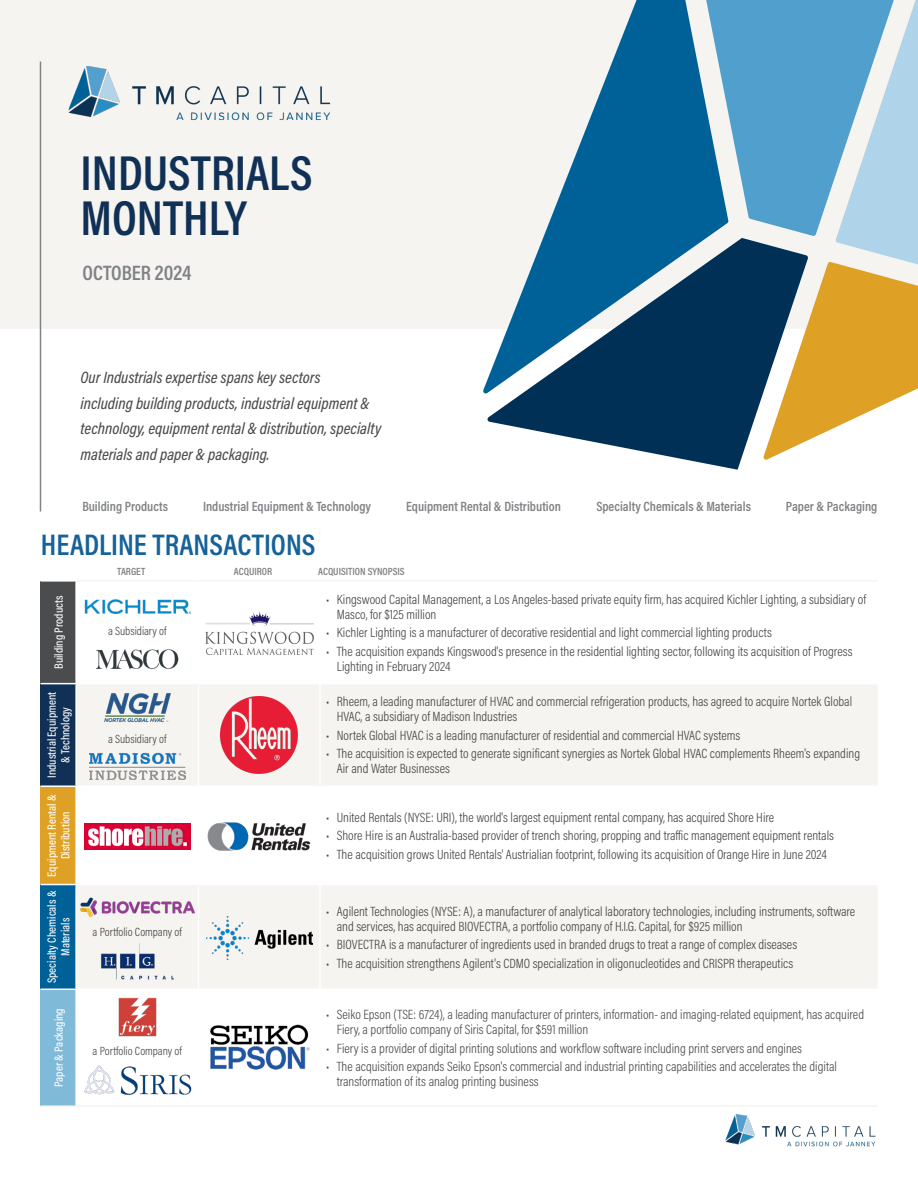
<style>
.page{position:relative;width:918px;height:1188px;background:#fff}
.page>*{position:absolute;margin:0;border:0;box-sizing:border-box;transform-origin:0 0}
.t1{font:600 49.5px/45px "Acumin Pro Cond";color:#103055}
.t2{font:600 30px "Acumin Pro Cond";color:#156199}
.t3{font:600 21px "Acumin Pro Cond";color:#808285}
.t4{font:italic 500 16.5px/25.5px "Acumin Pro Cond";color:#4b4c4d}
.t5{font:300 13.5px/15px "Acumin Pro Cond";color:#474646}
.t6{font:300 13.5px/15px "Acumin Pro Cond";color:#4b4c4d}
.t7{font:600 13.5px "Acumin Pro Cond";color:#808285}
.t8{font:500 12px/13.5px "Acumin Pro Cond";color:#fff;text-align:center}
.t9{font:300 12px "Acumin Pro Cond";color:#474646}
.t10{font:600 10.5px "Acumin Pro Cond";color:#808285}
</style>
<div class="page">
<div style="left:0;top:0;width:918px;height:329px;background:#f5f4f1"></div>
<svg style="left:483px;top:0;width:226px;height:394px"></svg>
<svg style="left:487px;top:238px;width:276px;height:232px;fill:#003056"></svg>
<svg style="left:763px;top:0;width:155px;height:460px"></svg>
<svg style="left:686px;top:0;width:230px;height:236px;fill:#509fcc"></svg>
<hr style="left:40px;top:61px;width:1px;height:450px;background:#808285">
<img style="left:725px;top:1114px;width:151px;height:33px">
<img style="left:68px;top:66px;width:263px;height:55px">
<div style="left:40px;top:581px;width:36px;height:103px;background:#4b4c4d"></div>
<div style="left:40px;top:684px;width:36px;height:102px;background:#103055"></div>
<svg style="left:77px;top:685px;width:800px;height:303px;fill:#f5f4f1"></svg>
<div style="left:40px;top:786px;width:36px;height:99px;background:#dea125"></div>
<div style="left:40px;top:885px;width:36px;height:104px;background:#006098"></div>
<div style="left:40px;top:989px;width:36px;height:117px;background:#7fbad9"></div>
<hr style="left:198px;top:684px;width:1px;height:101px;background:#fff">
<hr style="left:319px;top:684px;width:2px;height:101px;background:#fff">
<hr style="left:76px;top:785px;width:123px;height:2px;background:#fff">
<hr style="left:199px;top:785px;width:121px;height:2px;background:#fff">
<hr style="left:198px;top:787px;width:1px;height:97px;background:#fff">
<hr style="left:320px;top:785px;width:558px;height:2px;background:#fff">
<hr style="left:319px;top:787px;width:2px;height:97px;background:#fff">
<hr style="left:76px;top:884px;width:123px;height:1px;background:#fff">
<hr style="left:199px;top:884px;width:121px;height:1px;background:#fff">
<hr style="left:198px;top:885px;width:1px;height:104px;background:#fff">
<hr style="left:320px;top:884px;width:558px;height:1px;background:#fff">
<hr style="left:319px;top:885px;width:2px;height:104px;background:#fff">
<hr style="left:75px;top:582px;width:2px;height:101px;background:#fff">
<hr style="left:75px;top:684px;width:2px;height:101px;background:#fff">
<hr style="left:75px;top:787px;width:2px;height:97px;background:#fff">
<hr style="left:75px;top:885px;width:2px;height:104px;background:#fff">
<hr style="left:75px;top:990px;width:2px;height:115px;background:#fff">
<hr style="left:40px;top:580px;width:37px;height:2px;background:#fff">
<hr style="left:40px;top:683px;width:36px;height:1px;background:#fff">
<hr style="left:40px;top:785px;width:36px;height:2px;background:#fff">
<hr style="left:40px;top:884px;width:36px;height:1px;background:#fff">
<hr style="left:40px;top:989px;width:36px;height:1px;background:#fff">
<hr style="left:40px;top:1105px;width:36px;height:2px;background:#f5f4f1">
<hr style="left:76px;top:1105px;width:123px;height:2px;background:#f5f4f1">
<hr style="left:199px;top:1105px;width:121px;height:2px;background:#f5f4f1">
<hr style="left:320px;top:1105px;width:558px;height:2px;background:#f5f4f1">
<hr style="left:77px;top:580px;width:122px;height:2px;background:#f5f4f1">
<hr style="left:199px;top:580px;width:121px;height:2px;background:#f5f4f1">
<hr style="left:320px;top:580px;width:558px;height:2px;background:#f5f4f1">
<img style="left:84px;top:599px;width:107px;height:15px">
<img style="left:96px;top:649px;width:83px;height:20px">
<img style="left:205px;top:612px;width:108px;height:43px">
<img style="left:104px;top:690px;width:67px;height:34px">
<img style="left:90px;top:753px;width:95px;height:26px">
<img style="left:221px;top:697px;width:77px;height:77px">
<img style="left:84px;top:824px;width:107px;height:25px">
<img style="left:208px;top:822px;width:102px;height:29px">
<img style="left:80px;top:898px;width:115px;height:19px">
<img style="left:101px;top:943px;width:73px;height:36px">
<img style="left:206px;top:916px;width:106px;height:43px">
<img style="left:118px;top:997px;width:39px;height:40px">
<img style="left:84px;top:1065px;width:108px;height:30px">
<img style="left:210px;top:1024px;width:100px;height:45px">
<p class="t1" style="left:81px;top:149px;width:233px">INDUSTRIALS<br>MONTHLY</p>
<p class="t3" style="left:82px;top:259px;width:111px">OCTOBER 2024</p>
<p class="t4" style="left:81px;top:364px;width:302px">Our Industrials expertise spans key sectors<br>including building products, industrial equipment &amp; technology, equipment rental &amp; distribution, specialty materials and paper &amp; packaging.</p>
<p class="t7" style="left:82px;top:498px;width:87px">Building Products</p>
<p class="t7" style="left:203px;top:498px;width:170px">Industrial Equipment &amp; Technology</p>
<p class="t7" style="left:406px;top:498px;width:156px">Equipment Rental &amp; Distribution</p>
<p class="t7" style="left:596px;top:498px;width:156px">Specialty Chemicals &amp; Materials</p>
<p class="t7" style="left:786px;top:498px;width:93px">Paper &amp; Packaging</p>
<p class="t2" style="left:41px;top:525px;width:276px">HEADLINE TRANSACTIONS</p>
<p class="t10" style="left:117px;top:564px;width:29px">TARGET</p>
<p class="t10" style="left:234px;top:564px;width:40px">ACQUIROR</p>
<p class="t10" style="left:318px;top:564px;width:88px">ACQUISITION SYNOPSIS</p>
<p class="t8" style="left:52px;top:669px;width:75px;rotate:-90deg">Building Products</p>
<p class="t5" style="left:337px;top:591px;width:531px;text-indent:-11px">• Kingswood Capital Management, a Los Angeles-based private equity firm, has acquired Kichler Lighting, a subsidiary of<br>Masco, for $125 million</p>
<p class="t5" style="left:326px;top:625px;width:447px">• Kichler Lighting is a manufacturer of decorative residential and light commercial lighting products</p>
<p class="t5" style="left:337px;top:643px;width:517px;text-indent:-11px">• The acquisition expands Kingswood's presence in the residential lighting sector, following its acquisition of Progress<br>Lighting in February 2024</p>
<p class="t9" style="left:108px;top:623px;width:60px">a Subsidiary of</p>
<p class="t8" style="left:45px;top:778px;width:88px;rotate:-90deg">Industrial Equipment &amp; Technology</p>
<p class="t8" style="left:45px;top:877px;width:84px;rotate:-90deg">Equipment Rental &amp;<br>Distribution</p>
<p class="t8" style="left:45px;top:983px;width:94px;rotate:-90deg">Specialty Chemicals &amp;<br>Materials</p>
<p class="t8" style="left:52px;top:1087px;width:80px;rotate:-90deg">Paper &amp; Packaging</p>
<p class="t9" style="left:108px;top:731px;width:60px">a Subsidiary of</p>
<p class="t9" style="left:93px;top:924px;width:91px">a Portfolio Company of</p>
<p class="t9" style="left:93px;top:1044px;width:91px">a Portfolio Company of</p>
<p class="t5" style="left:337px;top:694px;width:517px;text-indent:-11px">• Rheem, a leading manufacturer of HVAC and commercial refrigeration products, has agreed to acquire Nortek Global<br>HVAC, a subsidiary of Madison Industries</p>
<p class="t5" style="left:326px;top:728px;width:416px">• Nortek Global HVAC is a leading manufacturer of residential and commercial HVAC systems</p>
<p class="t5" style="left:337px;top:746px;width:525px;text-indent:-11px">• The acquisition is expected to generate significant synergies as Nortek Global HVAC complements Rheem's expanding<br>Air and Water Businesses</p>
<p class="t5" style="left:326px;top:809px;width:450px">• United Rentals (NYSE: URI), the world's largest equipment rental company, has acquired Shore Hire</p>
<p class="t5" style="left:326px;top:828px;width:509px">• Shore Hire is an Australia-based provider of trench shoring, propping and traffic management equipment rentals</p>
<p class="t5" style="left:326px;top:846px;width:502px">• The acquisition grows United Rentals' Austrialian footprint, following its acquisition of Orange Hire in June 2024</p>
<p class="t5" style="left:337px;top:903px;width:520px;text-indent:-11px">• Agilent Technologies (NYSE: A), a manufacturer of analytical laboratory technologies, including instruments, software and services, has acquired BIOVECTRA, a portfolio company of H.I.G. Capital, for $925 million</p>
<p class="t5" style="left:326px;top:937px;width:473px">• BIOVECTRA is a manufacturer of ingredients used in branded drugs to treat a range of complex diseases</p>
<p class="t5" style="left:326px;top:955px;width:469px">• The acquisition strengthens Agilent's CDMO specialization in oligonucleotides and CRISPR therapeutics</p>
<p class="t6" style="left:337px;top:1007px;width:529px;text-indent:-11px">• Seiko Epson (TSE: 6724), a leading manufacturer of printers, information- and imaging-related equipment, has acquired<br>Fiery, a portfolio company of Siris Capital, for $591 million</p>
<p class="t6" style="left:326px;top:1040px;width:478px">• Fiery is a provider of digital printing solutions and workflow software including print servers and engines</p>
<p class="t6" style="left:337px;top:1059px;width:502px;text-indent:-11px">• The acquisition expands Seiko Epson's commercial and industrial printing capabilities and accelerates the digital transformation of its analog printing business</p>
</div>
